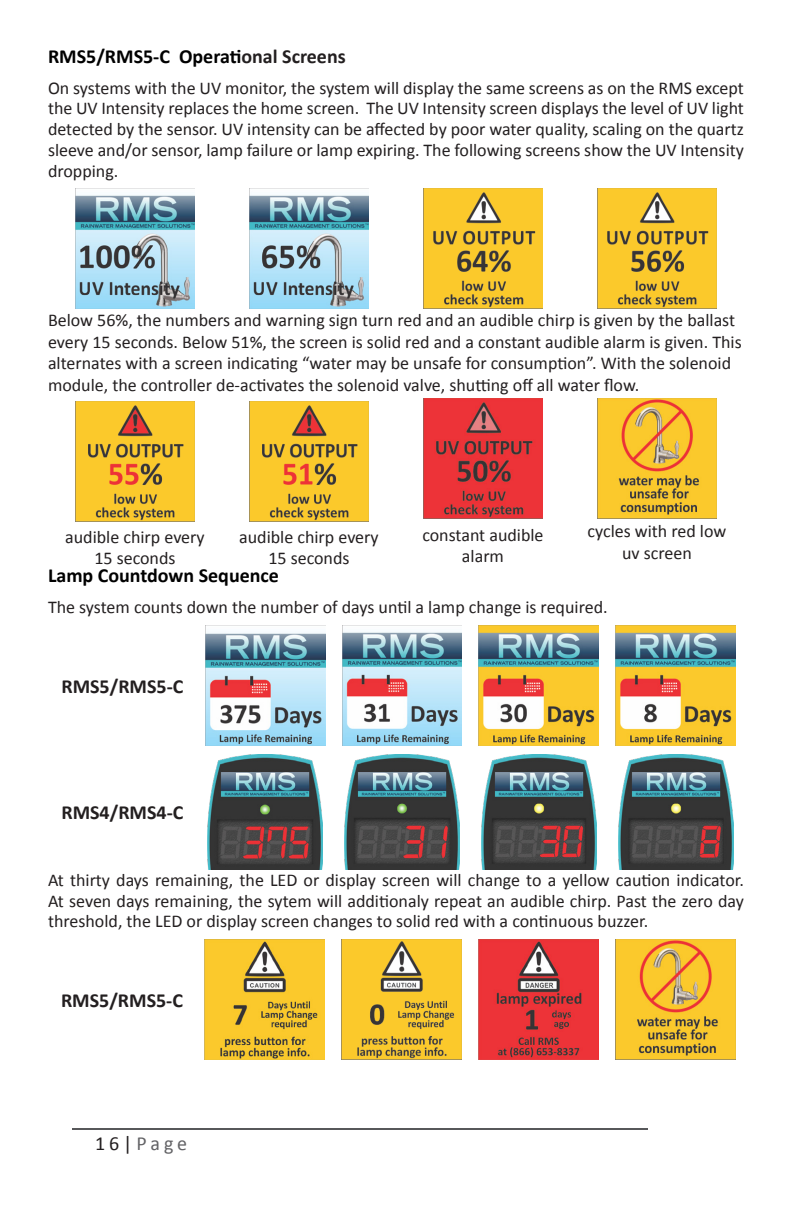
<style>
.page{position:relative;width:792px;height:1224px;background:#fff}
.page>*{position:absolute;margin:0;border:0;box-sizing:border-box;transform-origin:0 0}
.Heading_2{font:700 20px "Calibri";color:#000}
.t1{font:700 20px "Calibri";color:#231f20}
.t2{font:20px "Calibri";letter-spacing:.195em;color:#636366}
.t3{font:18px/21.6px "Calibri";color:#231f20;text-align:center}
.s1{color:#231f20}
</style>
<div class="page">
<hr style="left:72px;top:1128px;width:576px;height:2px;background:#57585a">
<img style="left:75px;top:188px;width:120px;height:120px">
<img style="left:249px;top:188px;width:120px;height:120px">
<img style="left:423px;top:188px;width:120px;height:120px">
<img style="left:597px;top:188px;width:120px;height:120px">
<img style="left:75px;top:401px;width:120px;height:120px">
<img style="left:249px;top:401px;width:120px;height:120px">
<img style="left:423px;top:399px;width:120px;height:120px">
<img style="left:597px;top:399px;width:120px;height:120px">
<img style="left:205px;top:625px;width:120px;height:120px">
<img style="left:342px;top:625px;width:120px;height:120px">
<img style="left:479px;top:625px;width:120px;height:120px">
<img style="left:616px;top:625px;width:120px;height:120px">
<img style="left:208px;top:755px;width:115px;height:114px">
<img style="left:344px;top:755px;width:116px;height:114px">
<img style="left:481px;top:755px;width:115px;height:114px">
<img style="left:618px;top:755px;width:115px;height:114px">
<img style="left:205px;top:939px;width:120px;height:120px">
<img style="left:342px;top:939px;width:120px;height:120px">
<img style="left:479px;top:939px;width:120px;height:120px">
<img style="left:616px;top:939px;width:120px;height:120px">
<p class="Heading_2" style="left:48px;top:42px;width:299px">RMS5/RMS5-C Operati<span class="s1">onal Screens</span></p>
<p class="t3" style="left:48px;top:77px;width:698px;line-height:20.8px;text-align:justify">On systems with the UV monitor, the system will display the same screens as on the RMS except the UV Intensity replaces the home screen. The UV Intensity screen displays the level of UV light detected by the sensor. UV intensity can be affected by poor water quality, scaling on the quartz sleeve and/or sensor, lamp failure or lamp expiring. The following screens show the UV Intensity dropping.</p>
<p class="t3" style="left:48px;top:309px;width:695px;text-align:left">Below 56%, the numbers and warning sign turn red and an audible chirp is given by the ballast every 15 seconds. Below 51%, the screen is solid red and a constant audible alarm is given. This alternates with a screen indicating “water may be unsafe for consumption”. With the solenoid module, the controller de-activates the solenoid valve, shutting off all water flow.</p>
<p class="t3" style="left:65px;top:525px;width:141px">audible chirp every<br>15 seconds</p>
<p class="t3" style="left:239px;top:525px;width:141px">audible chirp every<br>15 seconds</p>
<p class="t3" style="left:422px;top:523px;width:123px">constant audible alarm</p>
<p class="t3" style="left:588px;top:520px;width:140px">cycles with red low uv screen</p>
<p class="Heading_2" style="left:48px;top:562px;width:233px">Lamp Countdown Sequence</p>
<p class="t3" style="left:48px;top:596px;width:561px">The system counts down the number of days until a lamp change is required.</p>
<p class="t1" style="left:61px;top:672px;width:123px">RMS5/RMS5-C</p>
<p class="t1" style="left:61px;top:798px;width:123px">RMS4/RMS4-C</p>
<p class="t3" style="left:48px;top:869px;width:698px;line-height:20.6px;text-align:justify">At thirty days remaining, the LED or display screen will change to a yellow caution indicator.<br>At seven days remaining, the sytem will additionaly repeat an audible chirp. Past the zero day threshold, the LED or display screen changes to solid red with a continuous buzzer.</p>
<p class="t1" style="left:61px;top:986px;width:123px">RMS5/RMS5-C</p>
<p class="t2" style="left:95px;top:1129px;width:94px"><span class="s1">16|</span>Page</p>
</div>
